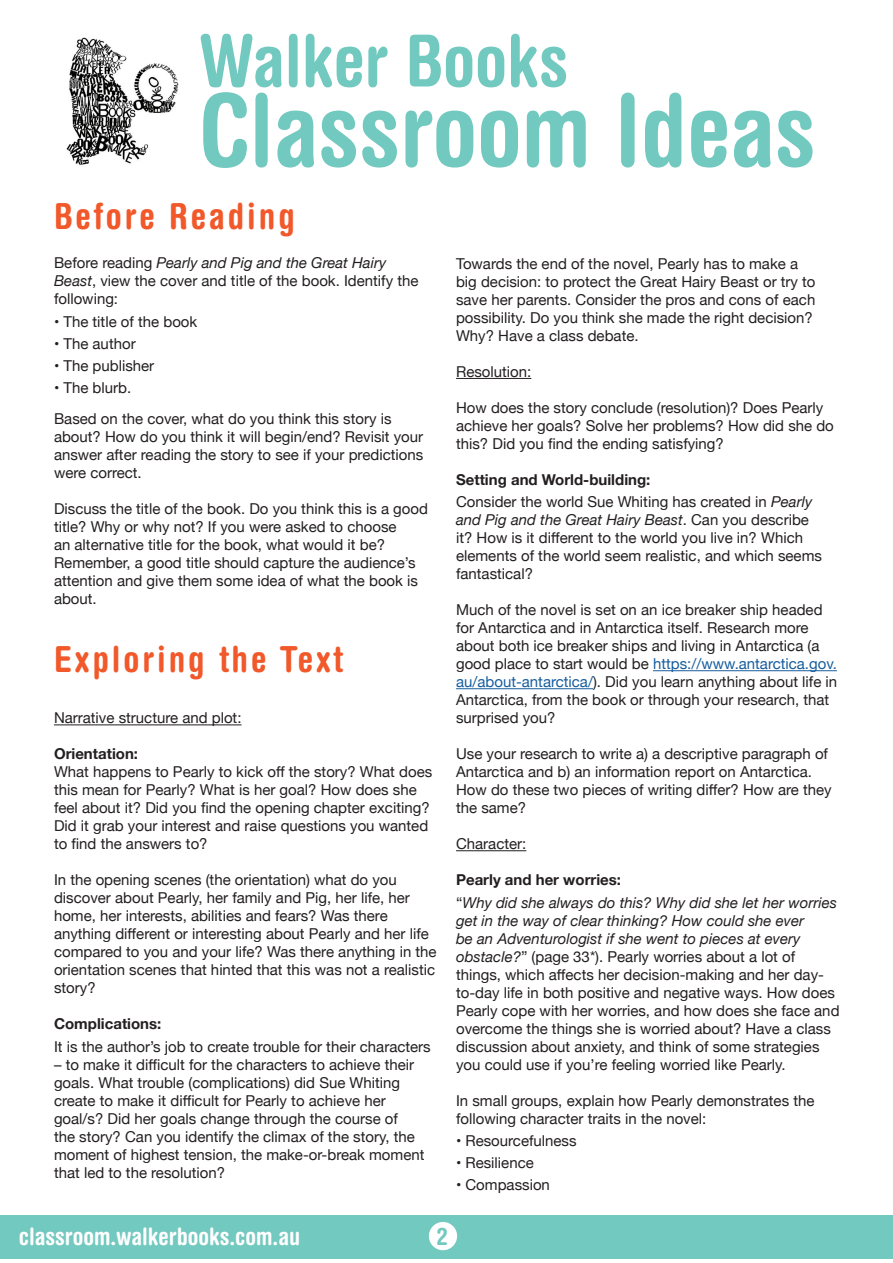
<style>
.page{position:relative;width:893px;height:1263px;background:#fff}
.page>*{position:absolute;margin:0;border:0;box-sizing:border-box;transform-origin:0 0}
.t1{font:700 condensed 100.5px "Helvetica Rounded";color:#72c9bf}
.t2{font:700 condensed 72px "Helvetica Rounded";color:#72c9bf}
.t3{font:700 condensed 36px "Helvetica Rounded";letter-spacing:.08em;color:#f1582a}
.t4{font:700 condensed 24px "Helvetica Rounded";color:#fffefe}
.t5{font:700 condensed 24px "Helvetica Rounded";color:#72c9bf}
.t6{font:15px/18px "Helvetica Neue";color:#231f20}
.t7{font:italic 15px/22.2px "Helvetica Neue";color:#231f20}
.s1{font-style:italic}
.s2{font-weight:700}
.s3{color:#175d9e}
.s4{font-weight:700;font-style:normal}
.s5{font-style:normal}
</style>
<div class="page">
<div style="left:0;top:1215px;width:893px;height:44px;background:#72c9bf"></div>
<img style="left:66px;top:37px;width:113px;height:128px">
<div style="left:429px;top:1222px;width:28px;height:28px;background:#fff;border-radius:50%"></div>
<hr style="left:54px;top:724px;width:188px;height:1px;background:#231f20">
<hr style="left:456px;top:378px;width:75px;height:1px;background:#231f20">
<hr style="left:653px;top:670px;width:184px;height:1px;background:#175d9e">
<hr style="left:456px;top:688px;width:137px;height:1px;background:#175d9e">
<hr style="left:456px;top:850px;width:70px;height:1px;background:#231f20">
<p class="t2" style="left:199px;top:17px;width:371px">Walker Books</p>
<p class="t1" style="left:199px;top:69px;width:618px">Classroom Ideas</p>
<p class="t3" style="left:54px;top:194px;width:243px">Before Reading</p>
<p class="t6" style="left:54px;top:255px;width:366px">Before reading <span class="s1">Pearly and Pig and the Great Hairy<br>Beast</span>, view the cover and title of the book. Identify the following:</p>
<p class="t6" style="left:54px;top:313px;width:145px">• The title of the book</p>
<p class="t6" style="left:54px;top:335px;width:83px">• The author</p>
<p class="t6" style="left:54px;top:358px;width:102px">• The publisher</p>
<p class="t6" style="left:54px;top:374px;width:339px;line-height:30.8px">• The blurb.<br>Based on the cover, what do you think this story is</p>
<p class="t6" style="left:54px;top:429px;width:371px;text-align:justify">about? How do you think it will begin/end? Revisit your answer after reading the story to see if your predictions were correct.</p>
<p class="t6" style="left:54px;top:501px;width:375px">Discuss the title of the book. Do you think this is a good title? Why or why not? If you were asked to choose<br>an alternative title for the book, what would it be?<br>Remember, a good title should capture the audience’s attention and give them some idea of what the book is about.</p>
<p class="t3" style="left:54px;top:637px;width:290px">Exploring the Text</p>
<p class="t6" style="left:54px;top:710px;width:189px">Narrative structure and plot:</p>
<p class="t6" style="left:54px;top:746px;width:380px"><span class="s2">Orientation:<br></span>What happens to Pearly to kick off the story? What does this mean for Pearly? What is her goal? How does she feel about it? Did you find the opening chapter exciting?<br>Did it grab your interest and raise questions you wanted to find the answers to?</p>
<p class="t6" style="left:54px;top:872px;width:384px">In the opening scenes (the orientation) what do you discover about Pearly, her family and Pig, her life, her home, her interests, abilities and fears? Was there anything different or interesting about Pearly and her life compared to you and your life? Was there anything in the orientation scenes that hinted that this was not a realistic story?</p>
<p class="t6" style="left:54px;top:1014px;width:378px;line-height:22.2px"><span class="s2">Complications:<br></span>It is the author’s job to create trouble for their characters</p>
<p class="t6" style="left:54px;top:1056px;width:372px">– to make it difficult for the characters to achieve their goals. What trouble (complications) did Sue Whiting create to make it difficult for Pearly to achieve her goal/s? Did her goals change through the course of<br>the story? Can you identify the climax of the story, the moment of highest tension, the make-or-break moment that led to the resolution?</p>
<p class="t6" style="left:456px;top:255px;width:361px">Towards the end of the novel, Pearly has to make a big decision: to protect the Great Hairy Beast or try to save her parents. Consider the pros and cons of each possibility. Do you think she made the right decision?<br>Why? Have a class debate.</p>
<p class="t6" style="left:456px;top:363px;width:77px">Resolution:</p>
<p class="t6" style="left:456px;top:399px;width:379px">How does the story conclude (resolution)? Does Pearly achieve her goals? Solve her problems? How did she do this? Did you find the ending satisfying?</p>
<p class="t6" style="left:456px;top:469px;width:358px;line-height:22.2px"><span class="s2">Setting and World-building:<br></span>Consider the world Sue Whiting has created in <span class="s1">Pearly</span></p>
<p class="t6" style="left:456px;top:512px;width:367px"><span class="s1">and Pig and the Great Hairy Beast</span>. Can you describe it? How is it different to the world you live in? Which elements of the world seem realistic, and which seems fantastical?</p>
<p class="t6" style="left:456px;top:602px;width:383px">Much of the novel is set on an ice breaker ship headed for Antarctica and in Antarctica itself. Research more about both ice breaker ships and living in Antarctica (a good place to start would be <span class="s3">https://www.antarctica.gov. au/about-antarctica/</span>). Did you learn anything about life in Antarctica, from the book or through your research, that surprised you?</p>
<p class="t6" style="left:456px;top:746px;width:377px">Use your research to write a) a descriptive paragraph of Antarctica and b) an information report on Antarctica.<br>How do these two pieces of writing differ? How are they the same?</p>
<p class="t6" style="left:456px;top:836px;width:72px">Character:</p>
<p class="t7" style="left:456px;top:870px;width:382px"><span class="s4">Pearly and her worries:<br></span><span class="s5">“</span>Why did she always do this? Why did she let her worries</p>
<p class="t6" style="left:456px;top:912px;width:385px"><span class="s1">get in the way of clear thinking? How could she ever<br>be an Adventurologist if she went to pieces at every obstacle?</span>” (page 33*). Pearly worries about a lot of things, which affects her decision-making and her day&shy;to-day life in both positive and negative ways. How does Pearly cope with her worries, and how does she face and overcome the things she is worried about? Have a class discussion about anxiety, and think of some strategies you could use if you’re feeling worried like Pearly.</p>
<p class="t6" style="left:456px;top:1092px;width:360px">In small groups, explain how Pearly demonstrates the following character traits in the novel:</p>
<p class="t6" style="left:456px;top:1132px;width:122px">• Resourcefulness</p>
<p class="t6" style="left:456px;top:1154px;width:79px">• Resilience</p>
<p class="t6" style="left:456px;top:1177px;width:95px">• Compassion</p>
<p class="t4" style="left:19px;top:1222px;width:283px">classroom.walkerbooks.com.au</p>
<p class="t5" style="left:437px;top:1221px;width:13px">2</p>
</div>
